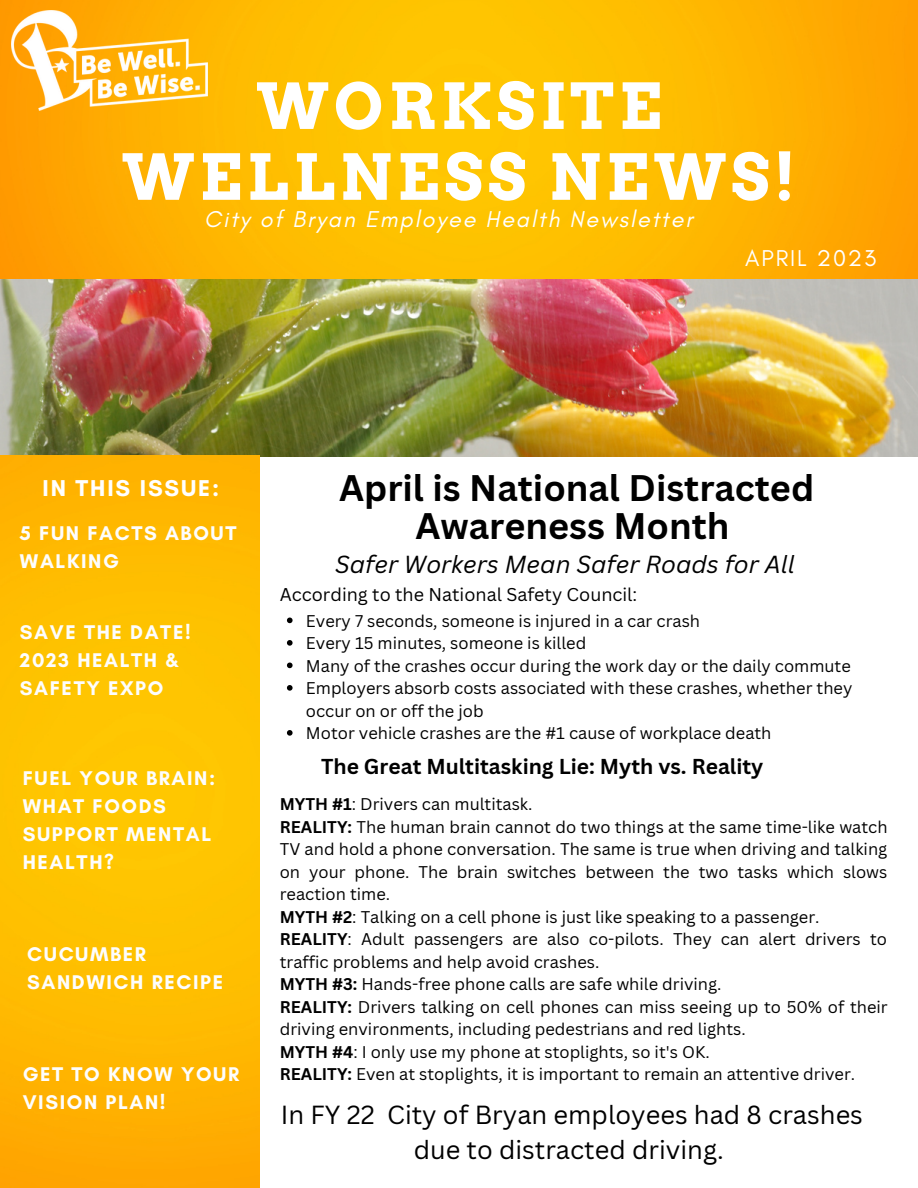
<style>
.page{position:relative;width:918px;height:1188px;background:#fff}
.page>*{position:absolute;margin:0;border:0;box-sizing:border-box;transform-origin:0 0}
.t1{font:700 63px/70.8px "Arvo";letter-spacing:.08em;color:#fff;text-align:center}
.t2{font:700 36px/38.2px "Canva Sans";color:#000;text-align:center}
.t3{font:25.5px/34.8px "Canva Sans";color:#000;text-align:center}
.t4{font:italic 24px "Canva Sans";color:#000}
.t5{font:italic 23.4px "Glacial Indifference";letter-spacing:.08em;color:#fff}
.t6{font:700 23.4px "Glacial Indifference";letter-spacing:.08em;color:#fff}
.t7{font:23.4px "Glacial Indifference";letter-spacing:.08em;color:#fff}
.t8{font:700 21px "Canva Sans";color:#000}
.t9{font:700 20.25px/28.2px "Glacial Indifference";letter-spacing:.08em;color:#fdfdfd}
.t10{font:18px "Canva Sans";color:#000}
.t11{font:16.5px/22.5px "Canva Sans";color:#000}
.s1{font-weight:700}
</style>
<div class="page">
<img style="left:0;top:0;width:918px;height:280px">
<img style="left:0;top:280px;width:918px;height:176px">
<img style="left:0;top:456px;width:260px;height:732px">
<img style="left:11px;top:11px;width:196px;height:100px">
<svg style="left:287px;top:618px;width:6px;height:5px"></svg>
<svg style="left:287px;top:640px;width:6px;height:6px"></svg>
<svg style="left:287px;top:663px;width:6px;height:5px"></svg>
<svg style="left:287px;top:685px;width:6px;height:6px"></svg>
<svg style="left:287px;top:730px;width:6px;height:6px"></svg>
<h1 class="t1" style="left:122px;top:71px;width:676px">WORKSITE<br>WELLNESS NEWS!</h1>
<h3 class="t5" style="left:204px;top:205px;width:490px">City of Bryan Employee Health Newsletter</h3>
<h3 class="t7" style="left:745px;top:244px;width:133px">APRIL 2023</h3>
<h3 class="t6" style="left:43px;top:474px;width:178px">IN THIS ISSUE:</h3>
<p class="t9" style="left:20px;top:519px;width:218px">5 FUN FACTS ABOUT<br>WALKING</p>
<p class="t9" style="left:20px;top:617px;width:172px">SAVE THE DATE!<br>2023 HEALTH &amp;<br>SAFETY EXPO</p>
<p class="t9" style="left:23px;top:764px;width:194px">FUEL YOUR BRAIN:<br>WHAT FOODS<br>SUPPORT MENTAL<br>HEALTH?</p>
<p class="t9" style="left:27px;top:940px;width:197px">CUCUMBER<br>SANDWICH RECIPE</p>
<p class="t9" style="left:23px;top:1060px;width:218px">GET TO KNOW YOUR<br>VISION PLAN!</p>
<h2 class="t2" style="left:339px;top:468px;width:477px">April is National Distracted<br>Awareness Month</h2>
<h3 class="t4" style="left:335px;top:547px;width:461px">Safer Workers Mean Safer Roads for All</h3>
<p class="t10" style="left:280px;top:582px;width:359px">According to the National Safety Council:</p>
<p class="t11" style="left:306px;top:609px;width:548px">Every 7 seconds, someone is injured in a car crash<br>Every 15 minutes, someone is killed<br>Many of the crashes occur during the work day or the daily commute Employers absorb costs associated with these crashes, whether they occur on or off the job<br>Motor vehicle crashes are the #1 cause of workplace death</p>
<p class="t8" style="left:321px;top:751px;width:444px">The Great Multitasking Lie: Myth vs. Reality</p>
<p class="t11" style="left:280px;top:793px;width:610px"><span class="s1">MYTH #1</span>: Drivers can multitask.<br><span class="s1">REALITY:</span> The human brain cannot do two things at the same time-like watch TV and hold a phone conversation. The same is true when driving and talking on your phone. The brain switches between the two tasks which slows reaction time.<br><span class="s1">MYTH #2</span>: Talking on a cell phone is just like speaking to a passenger.<br><span class="s1">REALITY</span>: Adult passengers are also co-pilots. They can alert drivers to traffic problems and help avoid crashes.<br><span class="s1">MYTH #3:</span> Hands-free phone calls are safe while driving.<br><span class="s1">REALITY:</span> Drivers talking on cell phones can miss seeing up to 50% of their driving environments, including pedestrians and red lights.<br><span class="s1">MYTH #4</span>: I only use my phone at stoplights, so it's OK.<br><span class="s1">REALITY:</span> Even at stoplights, it is important to remain an attentive driver.</p>
<h3 class="t3" style="left:281px;top:1097px;width:584px">In FY 22 City of Bryan employees had 8 crashes due to distracted driving.</h3>
</div>
